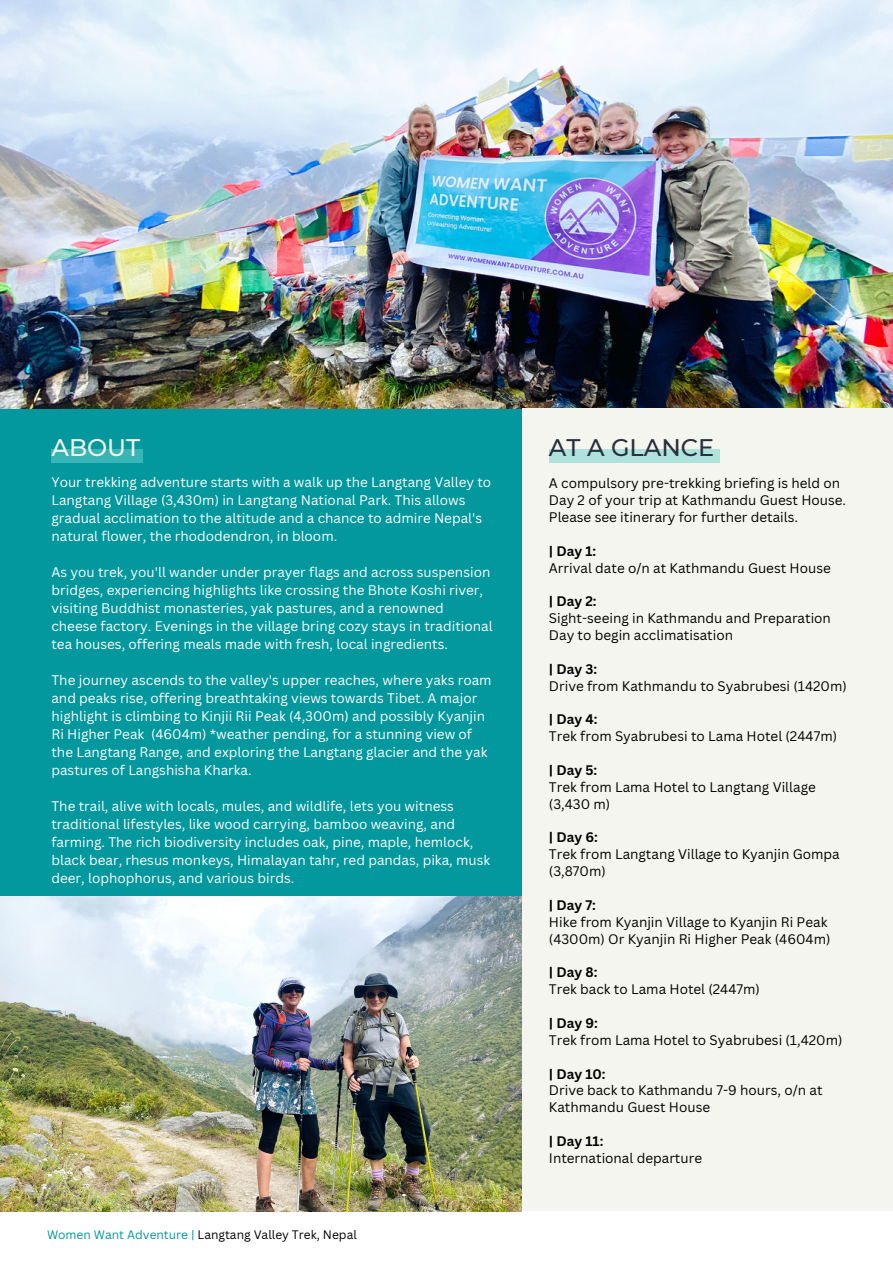
<style>
.page{position:relative;width:893px;height:1264px;background:#fff}
.page>*{position:absolute;margin:0;border:0;box-sizing:border-box;transform-origin:0 0}
.t1{font:500 24px "Montserrat";color:#2a2f3c}
.t2{font:500 24px "Montserrat";color:#f5f5ef}
.t3{font:13.5px/18px "Canva Sans";color:#fff}
.t4{font:13.5px/16.8px "Canva Sans";color:#000}
.t5{font:700 13.5px "Canva Sans";color:#000}
.t6{font:12px "Canva Sans";color:#000}
.s1{color:#03989e}
</style>
<div class="page">
<div style="left:0;top:408px;width:549px;height:803px;background:#03989e"></div>
<div style="left:51px;top:449px;width:91px;height:13px;background:#38b5b4"></div>
<img style="left:0;top:0;width:892px;height:408px">
<div style="left:522px;top:408px;width:370px;height:803px;background:#f5f5ef"></div>
<div style="left:549px;top:449px;width:170px;height:13px;background:#afe2dc"></div>
<img style="left:0;top:896px;width:522px;height:315px">
<p class="t2" style="left:51px;top:433px;width:90px">ABOUT</p>
<p class="t3" style="left:51px;top:473px;width:441px">Your trekking adventure starts with a walk up the Langtang Valley to Langtang Village (3,430m) in Langtang National Park. This allows gradual acclimation to the altitude and a chance to admire Nepal's natural flower, the rhododendron, in bloom.</p>
<p class="t3" style="left:51px;top:563px;width:442px">As you trek, you'll wander under prayer flags and across suspension bridges, experiencing highlights like crossing the Bhote Koshi river, visiting Buddhist monasteries, yak pastures, and a renowned cheese factory. Evenings in the village bring cozy stays in traditional tea houses, offering meals made with fresh, local ingredients.</p>
<p class="t3" style="left:51px;top:671px;width:441px">The journey ascends to the valley's upper reaches, where yaks roam and peaks rise, offering breathtaking views towards Tibet. A major highlight is climbing to Kinjii Rii Peak (4,300m) and possibly Kyanjin Ri Higher Peak (4604m) *weather pending, for a stunning view of the Langtang Range, and exploring the Langtang glacier and the yak pastures of Langshisha Kharka.</p>
<p class="t3" style="left:51px;top:797px;width:440px">The trail, alive with locals, mules, and wildlife, lets you witness traditional lifestyles, like wood carrying, bamboo weaving, and farming. The rich biodiversity includes oak, pine, maple, hemlock, black bear, rhesus monkeys, Himalayan tahr, red pandas, pika, musk deer, lophophorus, and various birds.</p>
<p class="t6" style="left:47px;top:1225px;width:311px"><span class="s1">Women Want Adventure |</span> Langtang Valley Trek, Nepal</p>
<p class="t1" style="left:549px;top:433px;width:167px">AT A GLANCE</p>
<p class="t4" style="left:549px;top:474px;width:299px">A compulsory pre-trekking briefing is held on<br>Day 2 of your trip at Kathmandu Guest House.<br>Please see itinerary for further details.</p>
<p class="t5" style="left:549px;top:541px;width:49px">| Day 1:</p>
<p class="t4" style="left:549px;top:559px;width:283px">Arrival date o/n at Kathmandu Guest House</p>
<p class="t5" style="left:549px;top:592px;width:49px">| Day 2:</p>
<p class="t4" style="left:549px;top:609px;width:283px">Sight-seeing in Kathmandu and Preparation<br>Day to begin acclimatisation</p>
<p class="t5" style="left:549px;top:659px;width:50px">| Day 3:</p>
<p class="t4" style="left:549px;top:677px;width:299px">Drive from Kathmandu to Syabrubesi (1420m)</p>
<p class="t5" style="left:549px;top:710px;width:50px">| Day 4:</p>
<p class="t4" style="left:549px;top:727px;width:289px">Trek from Syabrubesi to Lama Hotel (2447m)</p>
<p class="t5" style="left:549px;top:760px;width:50px">| Day 5:</p>
<p class="t4" style="left:549px;top:778px;width:268px">Trek from Lama Hotel to Langtang Village (3,430 m)</p>
<p class="t5" style="left:549px;top:828px;width:50px">| Day 6:</p>
<p class="t4" style="left:549px;top:845px;width:292px">Trek from Langtang Village to Kyanjin Gompa (3,870m)</p>
<p class="t5" style="left:549px;top:895px;width:49px">| Day 7:</p>
<p class="t4" style="left:549px;top:913px;width:283px">Hike from Kyanjin Village to Kyanjin Ri Peak (4300m) Or Kyanjin Ri Higher Peak (4604m)</p>
<p class="t5" style="left:549px;top:962px;width:50px">| Day 8:</p>
<p class="t4" style="left:549px;top:980px;width:212px">Trek back to Lama Hotel (2447m)</p>
<p class="t5" style="left:549px;top:1013px;width:50px">| Day 9:</p>
<p class="t4" style="left:549px;top:1031px;width:295px">Trek from Lama Hotel to Syabrubesi (1,420m)</p>
<p class="t5" style="left:549px;top:1064px;width:58px">| Day 10:</p>
<p class="t4" style="left:549px;top:1081px;width:275px">Drive back to Kathmandu 7-9 hours, o/n at<br>Kathmandu Guest House</p>
<p class="t5" style="left:549px;top:1131px;width:56px">| Day 11:</p>
<p class="t4" style="left:549px;top:1149px;width:155px">International departure</p>
</div>
